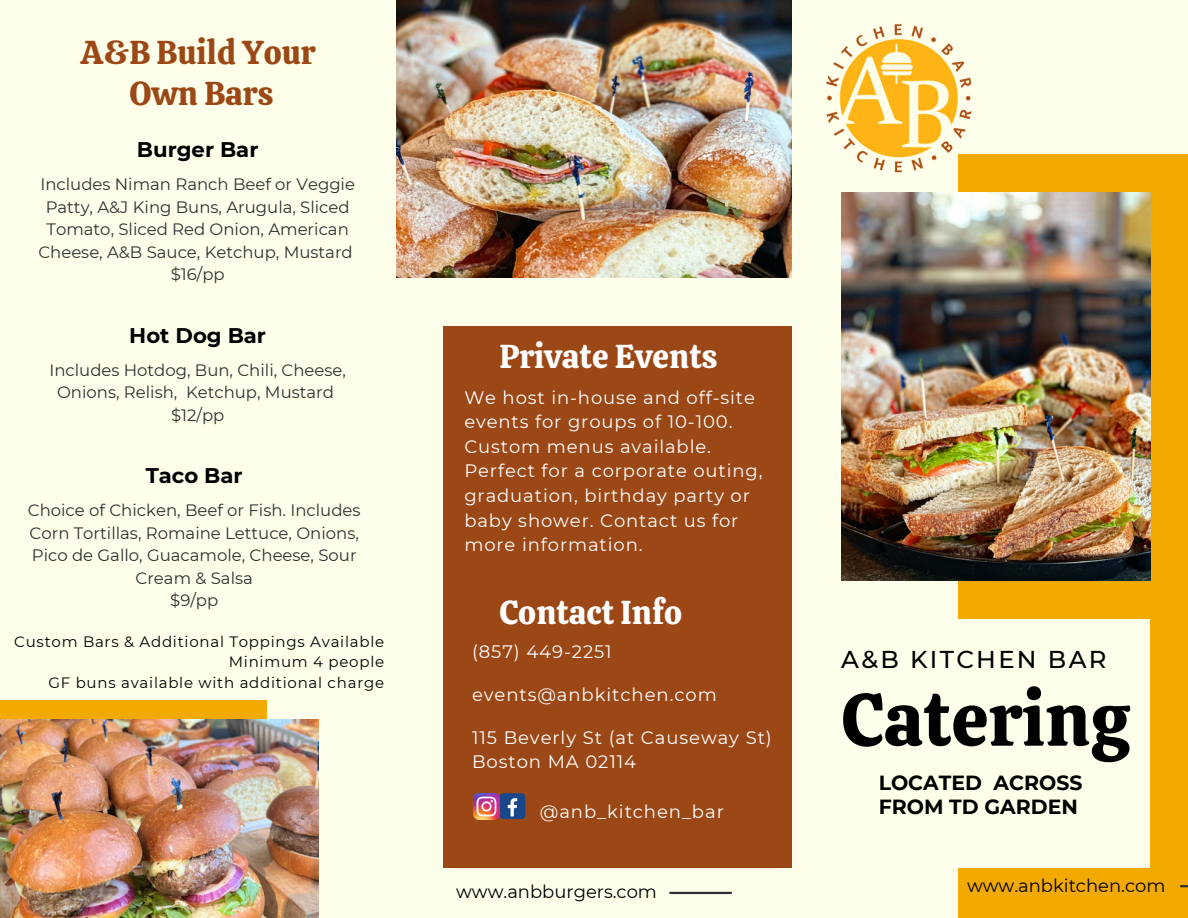
<style>
.page{position:relative;width:1188px;height:918px;background:#feffea}
.page>*{position:absolute;margin:0;border:0;box-sizing:border-box;transform-origin:0 0}
.t1{font:74.25px "Calistoga";color:#000}
.t2{font:33px "Calistoga";color:#fff}
.t3{font:33px "Calistoga";color:#9c4816}
.t4{font:500 24.3px "Montserrat";letter-spacing:.095em;color:#000}
.t5{font:700 21.15px "Montserrat";color:#000}
.t6{font:700 20.4px "Montserrat";color:#000}
.t7{font:18px/24.6px "Montserrat";letter-spacing:.05em;color:#fff}
.t8{font:18px "Montserrat";color:#000}
.t9{font:16.5px/22.5px "Montserrat";color:#303030;text-align:center}
.t10{font:15px "Montserrat";letter-spacing:.05em;color:#000}
</style>
<div class="page">
<div style="left:958px;top:155px;width:230px;height:763px;background:#f2a900"></div>
<img style="left:841px;top:193px;width:310px;height:388px">
<div style="left:0;top:700px;width:266px;height:52px;background:#f2a900"></div>
<img style="left:396px;top:0;width:396px;height:277px">
<img style="left:0;top:720px;width:319px;height:198px">
<div style="left:443px;top:327px;width:349px;height:541px;background:#9c4816"></div>
<div style="left:939px;top:619px;width:211px;height:248px;background:#feffea"></div>
<img style="left:826px;top:24px;width:190px;height:149px">
<svg style="left:1181px;top:885px;width:7px;height:2px"></svg>
<hr style="left:670px;top:892px;width:61px;height:2px;background:#303030">
<div style="left:500px;top:793px;width:25px;height:26px;background:#1a4789;border-radius:4px"></div>
<svg style="left:508px;top:798px;width:9px;height:18px"></svg>
<img style="left:474px;top:794px;width:26px;height:26px">
<p class="t3" style="left:81px;top:31px;width:236px">A&amp;B Build Your</p>
<p class="t3" style="left:130px;top:72px;width:145px">Own Bars</p>
<p class="t5" style="left:137px;top:137px;width:123px">Burger Bar</p>
<p class="t9" style="left:38px;top:173px;width:318px">Includes Niman Ranch Beef or Veggie Patty, A&amp;J King Buns, Arugula, Sliced Tomato, Sliced Red Onion, American Cheese, A&amp;B Sauce, Ketchup, Mustard</p>
<p class="t9" style="left:171px;top:263px;width:56px">$16/pp</p>
<p class="t5" style="left:129px;top:322px;width:138px">Hot Dog Bar</p>
<p class="t9" style="left:49px;top:358px;width:298px">Includes Hotdog, Bun, Chili, Cheese,<br>Onions, Relish, Ketchup, Mustard</p>
<p class="t9" style="left:171px;top:403px;width:55px">$12/pp</p>
<p class="t5" style="left:146px;top:463px;width:98px">Taco Bar</p>
<p class="t9" style="left:28px;top:499px;width:334px">Choice of Chicken, Beef or Fish. Includes Corn Tortillas, Romaine Lettuce, Onions, Pico de Gallo, Guacamole, Cheese, Sour Cream &amp; Salsa</p>
<p class="t9" style="left:170px;top:589px;width:50px">$9/pp</p>
<p class="t10" style="left:14px;top:633px;width:371px">Custom Bars &amp; Additional Toppings Available</p>
<p class="t10" style="left:229px;top:653px;width:157px">Minimum 4 people</p>
<p class="t10" style="left:48px;top:673px;width:337px">GF buns available with additional charge</p>
<p class="t2" style="left:500px;top:335px;width:219px">Private Events</p>
<p class="t7" style="left:464px;top:385px;width:300px">We host in-house and off-site events for groups of 10-100.<br>Custom menus available.<br>Perfect for a corporate outing, graduation, birthday party or baby shower. Contact us for more information.</p>
<p class="t2" style="left:500px;top:591px;width:184px">Contact Info</p>
<p class="t7" style="left:472px;top:639px;width:141px">(857) 449-2251</p>
<p class="t7" style="left:472px;top:682px;width:246px">events@anbkitchen.com</p>
<p class="t7" style="left:472px;top:725px;width:301px">115 Beverly St (at Causeway St)</p>
<p class="t7" style="left:472px;top:750px;width:166px">Boston MA 02114</p>
<p class="t7" style="left:540px;top:799px;width:186px">@anb_kitchen_bar</p>
<p class="t4" style="left:841px;top:644px;width:267px">A&amp;B KITCHEN BAR</p>
<p class="t1" style="left:841px;top:671px;width:290px">Catering</p>
<p class="t6" style="left:879px;top:770px;width:205px">LOCATED ACROSS</p>
<p class="t6" style="left:879px;top:795px;width:201px">FROM TD GARDEN</p>
<p class="t8" style="left:456px;top:881px;width:202px">www.anbburgers.com</p>
<p class="t8" style="left:967px;top:874px;width:200px">www.anbkitchen.com</p>
</div>
